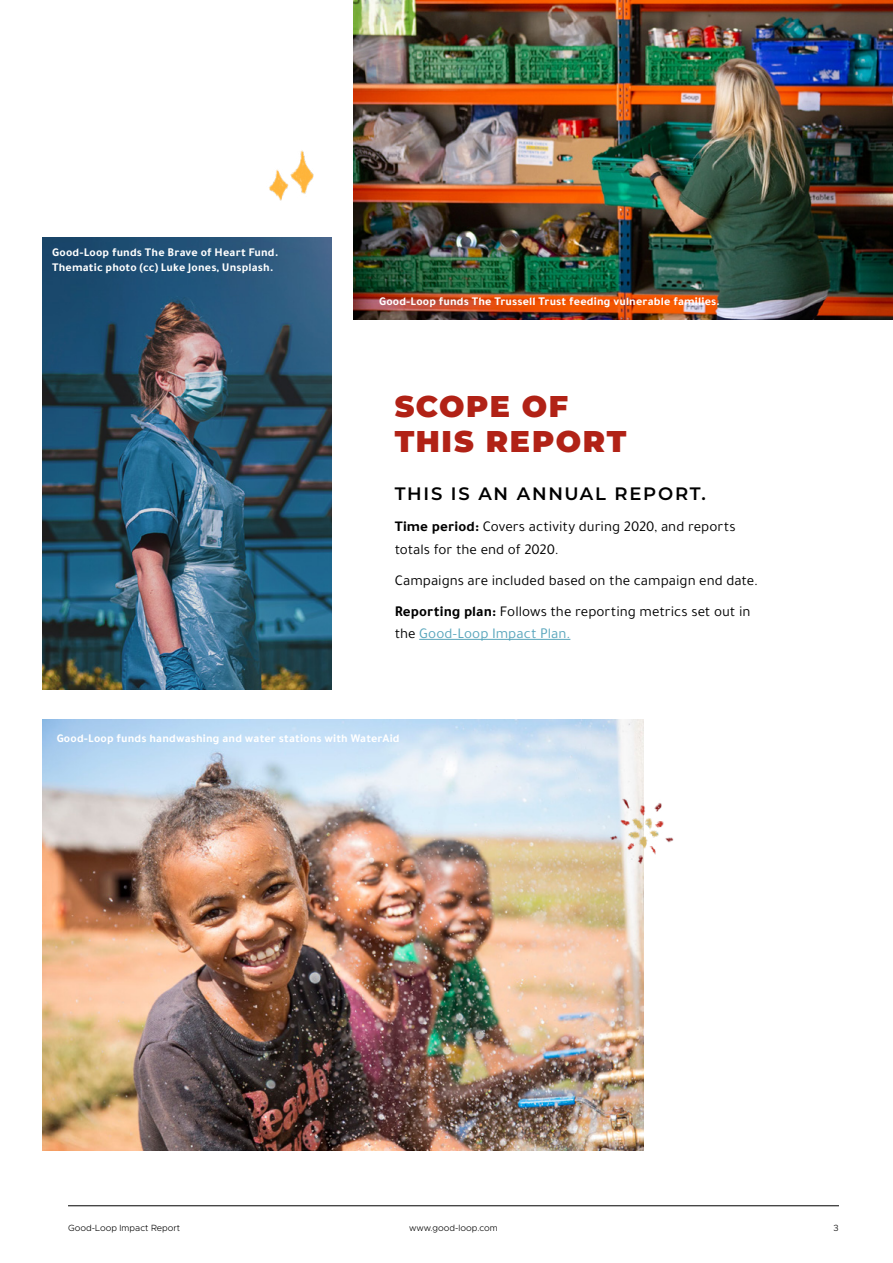
<style>
.page{position:relative;width:893px;height:1263px;background:#fff}
.page>*{position:absolute;margin:0;border:0;box-sizing:border-box;transform-origin:0 0}
.t1{font:900 30px/34.5px "Montserrat";letter-spacing:.055em;color:#b12216}
.t2{font:600 18px "Montserrat";letter-spacing:.1em;color:#000}
.t3{font:15px/22.5px "Tajawal";color:#000}
.t4{font:15px "Tajawal";letter-spacing:.005em;color:#58a5bc}
.t5{font:700 12px/15px "Tajawal";letter-spacing:.015em;color:#fff}
.t6{font:300 9px "Metropolis";color:#000}
.s1{font-weight:700}
.s2{color:#000}
</style>
<div class="page">
<hr style="left:68px;top:1205px;width:771px;height:1px;background:#000">
<img style="left:43px;top:720px;width:600px;height:431px">
<hr style="left:419px;top:639px;width:151px;height:1px;background:#58a5bc">
<img style="left:43px;top:238px;width:289px;height:451px">
<img style="left:353px;top:0;width:540px;height:319px">
<img style="left:603px;top:793px;width:71px;height:80px">
<img style="left:269px;top:150px;width:45px;height:51px">
<p class="t5" style="left:52px;top:245px;width:228px">Good-Loop funds The Brave of Heart Fund.<br>Thematic photo (cc) Luke Jones, Unsplash.</p>
<p class="t5" style="left:379px;top:294px;width:343px">Good-Loop funds The Trussell Trust feeding vulnerable families.</p>
<h1 class="t1" style="left:395px;top:388px;width:233px">SCOPE OF<br>THIS REPORT</h1>
<h2 class="t2" style="left:395px;top:481px;width:313px">THIS IS AN ANNUAL REPORT.</h2>
<p class="t3" style="left:395px;top:515px;width:343px"><span class="s1">Time period:</span> Covers activity during 2020, and reports totals for the end of 2020.</p>
<p class="t3" style="left:395px;top:564px;width:365px;line-height:31px">Campaigns are included based on the campaign end date.<br><span class="s1">Reporting plan:</span> Follows the reporting metrics set out in</p>
<p class="t4" style="left:395px;top:623px;width:177px"><span class="s2">the</span> Good-Loop Impact Plan.</p>
<p class="t5" style="left:57px;top:730px;width:344px">Good-Loop funds handwashing and water stations with WaterAid</p>
<p class="t6" style="left:68px;top:1222px;width:114px">Good-Loop Impact Report</p>
<p class="t6" style="left:409px;top:1222px;width:90px">www.good-loop.com</p>
<p class="t6" style="left:833px;top:1222px;width:7px">3</p>
</div>
